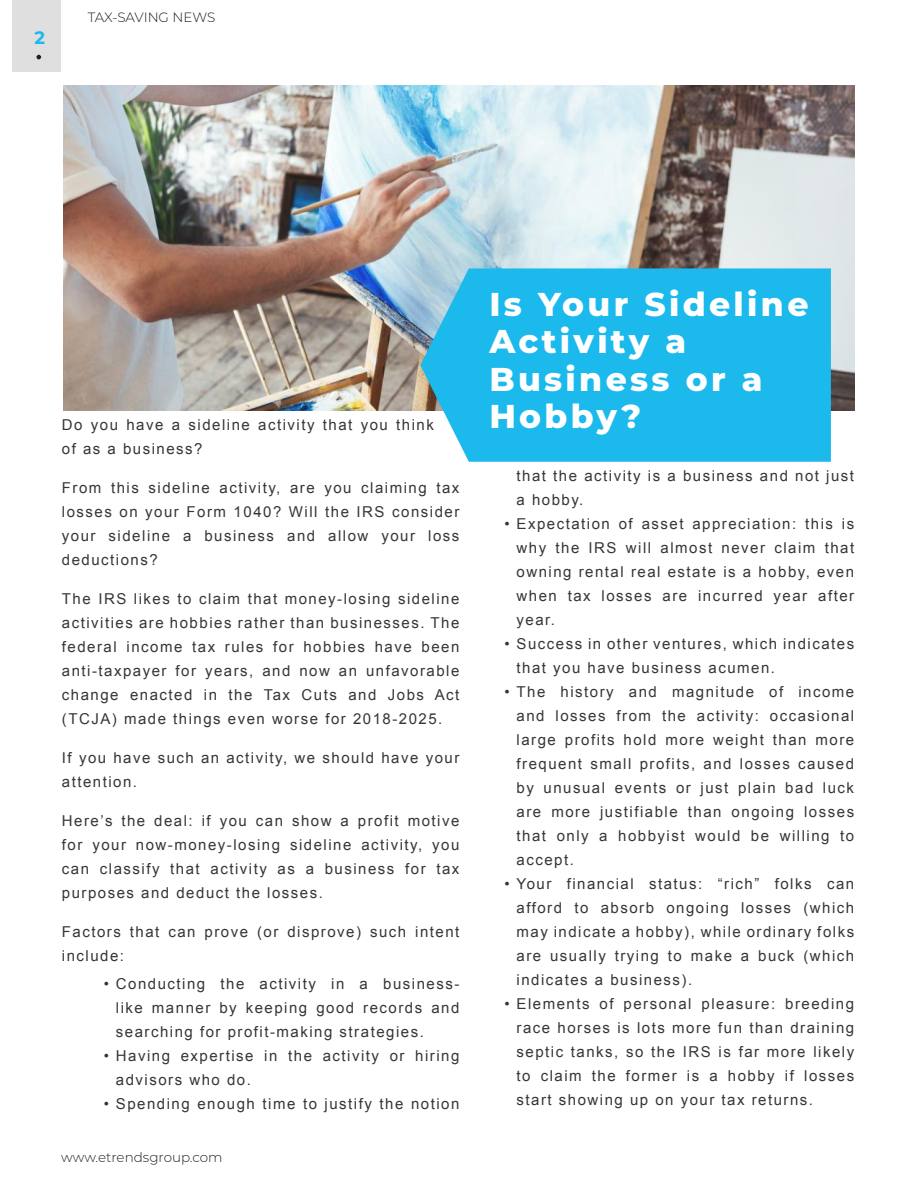
<style>
.page{position:relative;width:918px;height:1188px;background:#fff}
.page>*{position:absolute;margin:0;border:0;box-sizing:border-box;transform-origin:0 0}
.t1{font:800 33px/37.5px "Montserrat";letter-spacing:.1em;color:#fff}
.t2{font:700 18px "Montserrat";color:#1cb9ed}
.t3{font:15px/24px "Arial";letter-spacing:.1em;color:#393535;text-align:justify}
.t4{font:300 13.5px "Montserrat";color:#241f1f}
</style>
<div class="page">
<img style="left:64px;top:85px;width:790px;height:325px">
<svg style="left:420px;top:268px;width:411px;height:194px;background:#26baeb"></svg>
<div style="left:12px;top:0;width:49px;height:72px;background:#e0dfdf"></div>
<svg style="left:36px;top:55px;width:5px;height:4px"></svg>
<p class="t2" style="left:35px;top:25px;width:12px">2</p>
<p class="t4" style="left:88px;top:8px;width:129px">TAX-SAVING NEWS</p>
<p class="t3" style="left:62px;top:412px;width:374px">Do you have a sideline activity that you think</p>
<p class="t3" style="left:62px;top:436px;width:142px">of as a business?</p>
<p class="t3" style="left:62px;top:475px;width:399px">From this sideline activity, are you claiming tax losses on your Form 1040? Will the IRS consider your sideline a business and allow your loss deductions?</p>
<p class="t3" style="left:62px;top:586px;width:399px">The IRS likes to claim that money-losing sideline activities are hobbies rather than businesses. The federal income tax rules for hobbies have been anti-taxpayer for years, and now an unfavorable change enacted in the Tax Cuts and Jobs Act (TCJA) made things even worse for 2018-2025.</p>
<p class="t3" style="left:62px;top:745px;width:399px">If you have such an activity, we should have your attention.</p>
<p class="t3" style="left:62px;top:808px;width:399px">Here’s the deal: if you can show a profit motive for your now-money-losing sideline activity, you can classify that activity as a business for tax purposes and deduct the losses.</p>
<p class="t3" style="left:62px;top:919px;width:399px">Factors that can prove (or disprove) such intent include:</p>
<p class="t3" style="left:116px;top:972px;width:345px;text-indent:-12px">• Conducting the activity in a business&shy;like manner by keeping good records and searching for profit-making strategies.</p>
<p class="t3" style="left:116px;top:1044px;width:345px;text-indent:-12px">• Having expertise in the activity or hiring advisors who do.</p>
<p class="t3" style="left:104px;top:1092px;width:357px">• Spending enough time to justify the notion</p>
<p class="t4" style="left:61px;top:1148px;width:163px">www.etrendsgroup.com</p>
<h1 class="t1" style="left:489px;top:284px;width:321px">Is Your Sideline<br>Activity a<br>Business or a</h1>
<h1 class="t1" style="left:489px;top:396px;width:153px">Hobby?</h1>
<p class="t3" style="left:517px;top:464px;width:339px">that the activity is a business and not just a hobby.</p>
<p class="t3" style="left:517px;top:512px;width:339px;text-indent:-12px">• Expectation of asset appreciation: this is why the IRS will almost never claim that owning rental real estate is a hobby, even when tax losses are incurred year after year.</p>
<p class="t3" style="left:517px;top:632px;width:339px;text-indent:-12px">• Success in other ventures, which indicates that you have business acumen.</p>
<p class="t3" style="left:517px;top:680px;width:339px;text-indent:-12px">• The history and magnitude of income and losses from the activity: occasional large profits hold more weight than more frequent small profits, and losses caused by unusual events or just plain bad luck are more justifiable than ongoing losses that only a hobbyist would be willing to accept.</p>
<p class="t3" style="left:517px;top:872px;width:339px;text-indent:-12px">• Your financial status: “rich” folks can afford to absorb ongoing losses (which may indicate a hobby), while ordinary folks are usually trying to make a buck (which indicates a business).</p>
<p class="t3" style="left:517px;top:992px;width:339px;text-indent:-12px">• Elements of personal pleasure: breeding race horses is lots more fun than draining septic tanks, so the IRS is far more likely to claim the former is a hobby if losses start showing up on your tax returns.</p>
</div>
